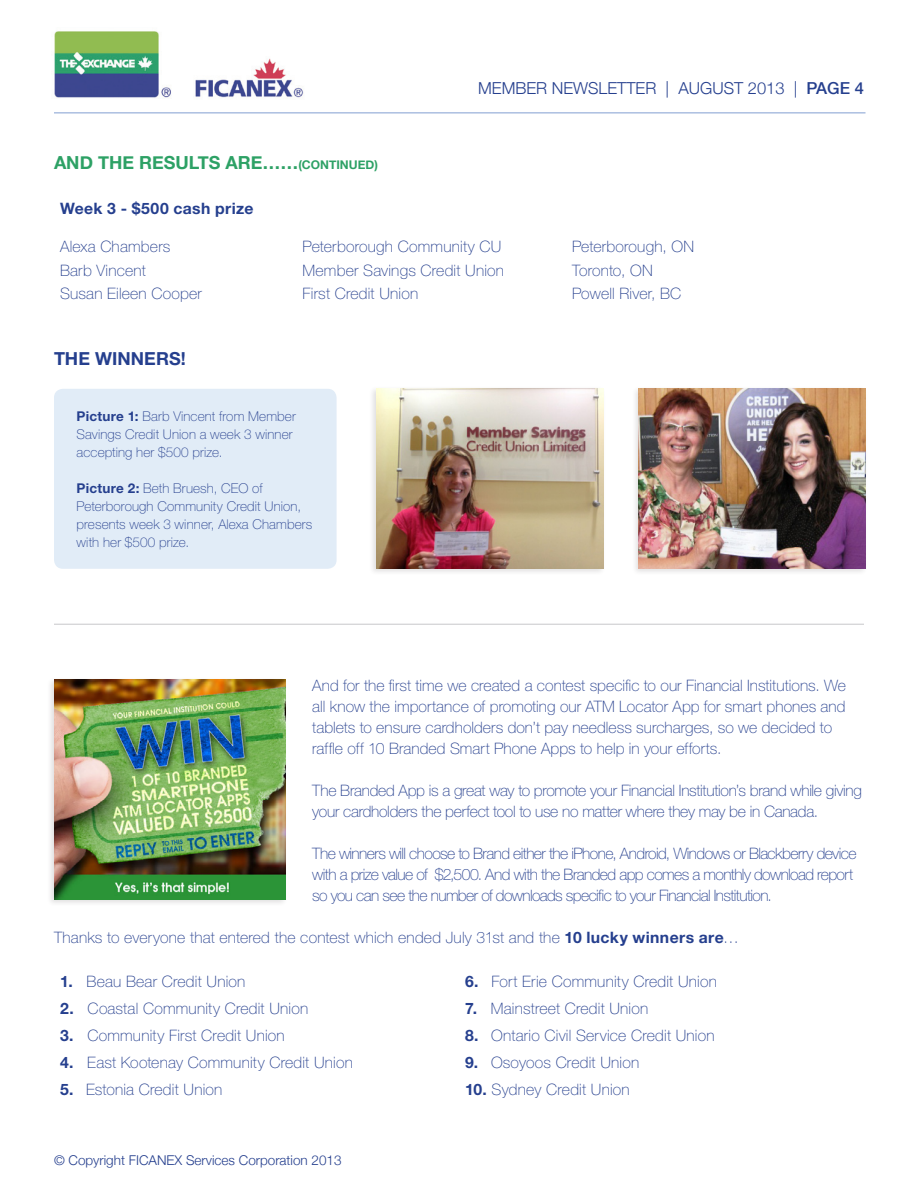
<style>
.page{position:relative;width:918px;height:1188px;background:#fff}
.page>*{position:absolute;margin:0;border:0;box-sizing:border-box;transform-origin:0 0}
.t1{font:700 18px "Helvetica Neue";color:#2da165}
.t2{font:700 18px "Helvetica Neue LT Std";letter-spacing:.005em;color:#253f8e}
.t3{font:300 16.5px "Helvetica Neue";color:#253f8e}
.t4{font:100 15.75px/21px "Helvetica Neue LT Std";letter-spacing:.005em;color:#253f8e}
.t5{font:100 15.75px/21px "Helvetica Neue LT Std";letter-spacing:-.035em;color:#253f8e}
.t6{font:100 15.75px/21px "Helvetica Neue LT Std";letter-spacing:-.015em;color:#253f8e}
.t7{font:700 15.75px "Helvetica Neue LT Std";letter-spacing:.025em;color:#253f8e}
.t8{font:100 13.5px/18px "Helvetica Neue LT Std";letter-spacing:.01em;color:#253f8e}
.t9{font:300 13.5px "Helvetica Neue";color:#253f8e}
.s1{font-weight:500}
.s2{font-size:12px}
.s3{font-weight:700}
</style>
<div class="page">
<img style="left:54px;top:31px;width:117px;height:67px">
<img style="left:195px;top:58px;width:109px;height:40px">
<svg style="left:476px;top:113px;width:186px;height:1px"></svg>
<hr style="left:54px;top:112px;width:812px;height:1px;background:#829ed1">
<div style="left:54px;top:389px;width:283px;height:180px;background:#e1ecf7;border-radius:9px"></div>
<div style="left:369px;top:386px;width:237px;height:190px;background:#231f20;opacity:.14"></div>
<img style="left:376px;top:389px;width:227px;height:180px">
<div style="left:631px;top:386px;width:237px;height:190px;background:#231f20;opacity:.14"></div>
<img style="left:638px;top:389px;width:228px;height:180px">
<div style="left:47px;top:677px;width:241px;height:229px;background:#231f20;opacity:.14"></div>
<img style="left:54px;top:680px;width:231px;height:219px">
<hr style="left:54px;top:624px;width:810px;height:1px;background:#c7c8ca">
<p class="t3" style="left:478px;top:78px;width:387px">MEMBER NEWSLETTER | AUGUST 2013 | <span class="s1">PAGE 4</span></p>
<p class="t1" style="left:54px;top:152px;width:325px">AND THE RESULTS ARE……<span class="s2">(CONTINUED)</span></p>
<p class="t7" style="left:60px;top:199px;width:195px">Week 3 - $500 cash prize</p>
<p class="t4" style="left:60px;top:236px;width:112px">Alexa Chambers</p>
<p class="t4" style="left:303px;top:236px;width:200px">Peterborough Community CU</p>
<p class="t4" style="left:572px;top:236px;width:124px">Peterborough, ON</p>
<p class="t4" style="left:60px;top:259px;width:87px">Barb Vincent</p>
<p class="t4" style="left:303px;top:259px;width:203px">Member Savings Credit Union</p>
<p class="t4" style="left:572px;top:259px;width:82px">Toronto, ON</p>
<p class="t4" style="left:60px;top:283px;width:144px">Susan Eileen Cooper</p>
<p class="t4" style="left:303px;top:283px;width:117px">First Credit Union</p>
<p class="t4" style="left:572px;top:283px;width:111px">Powell River, BC</p>
<p class="t2" style="left:54px;top:347px;width:133px">THE WINNERS!</p>
<p class="t8" style="left:77px;top:407px;width:221px"><span class="s3">Picture 1:</span> Barb Vincent from Member<br>Savings Credit Union a week 3 winner accepting her $500 prize.</p>
<p class="t8" style="left:77px;top:479px;width:237px"><span class="s3">Picture 2:</span> Beth Bruesh, CEO of<br>Peterborough Community Credit Union, presents week 3 winner, Alexa Chambers with her $500 prize.</p>
<p class="t4" style="left:312px;top:675px;width:535px">And for the first time we created a contest specific to our Financial Institutions. We all know the importance of promoting our ATM Locator App for smart phones and tablets to ensure cardholders don’t pay needless surcharges, so we decided to raffle off 10 Branded Smart Phone Apps to help in your efforts.</p>
<p class="t6" style="left:312px;top:780px;width:551px">The Branded App is a great way to promote your Financial Institution’s brand while giving your cardholders the perfect tool to use no matter where they may be in Canada.</p>
<p class="t5" style="left:312px;top:843px;width:546px">The winners will choose to Brand either the iPhone, Android, Windows or Blackberry device with a prize value of $2,500. And with the Branded app comes a monthly download report so you can see the number of downloads specific to your Financial Institution.</p>
<p class="t4" style="left:54px;top:927px;width:686px">Thanks to everyone that entered the contest which ended July 31st and the <span class="s3">10 lucky winners are</span>…</p>
<p class="t4" style="left:60px;top:971px;width:187px"><span class="s3">1.</span> Beau Bear Credit Union</p>
<p class="t4" style="left:60px;top:998px;width:250px"><span class="s3">2.</span> Coastal Community Credit Union</p>
<p class="t4" style="left:60px;top:1025px;width:226px"><span class="s3">3.</span> Community First Credit Union</p>
<p class="t4" style="left:60px;top:1052px;width:294px"><span class="s3">4.</span> East Kootenay Community Credit Union</p>
<p class="t4" style="left:60px;top:1079px;width:164px"><span class="s3">5.</span> Estonia Credit Union</p>
<p class="t4" style="left:465px;top:971px;width:253px"><span class="s3">6.</span> Fort Erie Community Credit Union</p>
<p class="t4" style="left:465px;top:998px;width:185px"><span class="s3">7.</span> Mainstreet Credit Union</p>
<p class="t4" style="left:465px;top:1025px;width:251px"><span class="s3">8.</span> Ontario Civil Service Credit Union</p>
<p class="t4" style="left:465px;top:1052px;width:176px"><span class="s3">9.</span> Osoyoos Credit Union</p>
<p class="t4" style="left:465px;top:1079px;width:166px"><span class="s3">10.</span> Sydney Credit Union</p>
<p class="t9" style="left:54px;top:1152px;width:289px">© Copyright FICANEX Services Corporation 2013</p>
</div>
